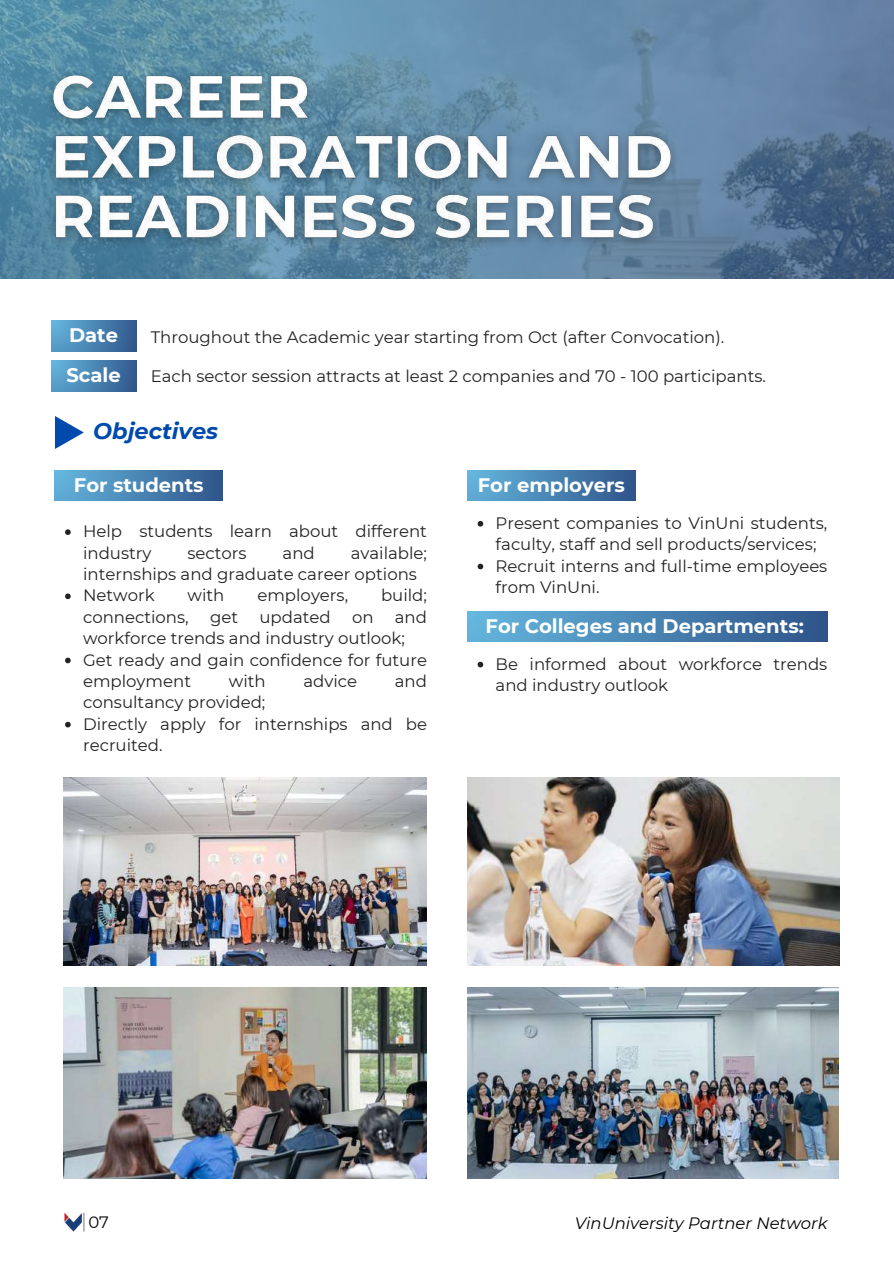
<style>
.page{position:relative;width:894px;height:1264px;background:#fff}
.page>*{position:absolute;margin:0;border:0;box-sizing:border-box;transform-origin:0 0}
.t1{font:italic 700 22.5px "Montserrat";color:#004aad}
.t2{font:700 19.5px/40.2px "Montserrat";color:#fff}
.t3{font:16.5px/21.3px "Montserrat";color:#222}
.t4{font:italic 16.5px "Montserrat";color:#000}
.t5{font:16.5px "Montserrat";color:#000}
</style>
<div class="page">
<svg style="left:0;top:0;width:893px;height:278px;background:#5d83a1"></svg>
<img style="left:64px;top:1212px;width:20px;height:20px">
<div style="left:51px;top:321px;width:85px;height:30px;background:linear-gradient(to right,#60aed7,#325a8f)"></div>
<div style="left:51px;top:361px;width:85px;height:30px;background:linear-gradient(to right,#61aed7,#325a8f)"></div>
<svg style="left:55px;top:416px;width:29px;height:33px"></svg>
<div style="left:55px;top:470px;width:167px;height:31px;background:linear-gradient(to right,#64b5dd,#30568b)"></div>
<img style="left:63px;top:777px;width:363px;height:188px">
<img style="left:467px;top:777px;width:371px;height:188px">
<img style="left:63px;top:987px;width:363px;height:191px">
<img style="left:467px;top:987px;width:371px;height:191px">
<svg style="left:65px;top:529px;width:6px;height:6px"></svg>
<svg style="left:65px;top:593px;width:6px;height:6px"></svg>
<svg style="left:65px;top:657px;width:6px;height:6px"></svg>
<svg style="left:65px;top:721px;width:6px;height:6px"></svg>
<img style="left:39px;top:60px;width:646px;height:197px">
<div style="left:467px;top:470px;width:168px;height:31px;background:linear-gradient(to right,#64b5dd,#30568b)"></div>
<div style="left:467px;top:611px;width:360px;height:30px;background:linear-gradient(to right,#66b7df,#2f548a)"></div>
<svg style="left:477px;top:521px;width:6px;height:5px"></svg>
<svg style="left:477px;top:563px;width:6px;height:6px"></svg>
<svg style="left:477px;top:661px;width:6px;height:6px"></svg>
<p class="t2" style="left:66px;top:315px;width:56px">Date<br>Scale</p>
<h1 class="t1" style="left:93px;top:417px;width:126px">Objectives</h1>
<p class="t2" style="left:74px;top:464px;width:131px">For students</p>
<p class="t3" style="left:83px;top:520px;width:345px">Help students learn about different industry</p>
<p class="t3" style="left:151px;top:326px;width:575px">Throughout the Academic year starting from Oct (after Convocation).</p>
<p class="t3" style="left:151px;top:366px;width:616px">Each sector session attracts at least 2 companies and 70 - 100 participants.</p>
<p class="t2" style="left:477px;top:464px;width:148px">For employers</p>
<p class="t3" style="left:495px;top:512px;width:333px">Present companies to VinUni students, faculty, staff and sell products/services; Recruit interns and full-time employees from VinUni.</p>
<p class="t3" style="left:83px;top:542px;width:345px;text-indent:267px">available; internships and graduate career options<br>Network</p>
<p class="t3" style="left:187px;top:542px;width:61px">sectors</p>
<p class="t3" style="left:282px;top:542px;width:34px">and</p>
<p class="t3" style="left:187px;top:585px;width:38px">with</p>
<p class="t3" style="left:257px;top:585px;width:92px">employers,</p>
<p class="t3" style="left:381px;top:585px;width:47px">build;</p>
<p class="t3" style="left:83px;top:606px;width:107px">connections,</p>
<p class="t3" style="left:210px;top:606px;width:30px">get</p>
<p class="t3" style="left:259px;top:606px;width:73px">updated</p>
<p class="t3" style="left:352px;top:606px;width:23px">on</p>
<p class="t3" style="left:83px;top:606px;width:345px;text-indent:312px">and workforce trends and industry outlook;<br>Get ready and gain confidence for future employment</p>
<p class="t2" style="left:485px;top:605px;width:320px">For Colleges and Departments:</p>
<p class="t3" style="left:495px;top:653px;width:333px">Be informed about workforce trends and industry outlook</p>
<p class="t3" style="left:229px;top:670px;width:38px">with</p>
<p class="t3" style="left:303px;top:670px;width:55px">advice</p>
<p class="t3" style="left:395px;top:670px;width:34px">and</p>
<p class="t3" style="left:83px;top:691px;width:345px">consultancy provided;<br>Directly apply for internships and be recruited.</p>
<p class="t5" style="left:88px;top:1211px;width:22px">07</p>
<p class="t4" style="left:574px;top:1212px;width:254px">VinUniversity Partner Network</p>
</div>
